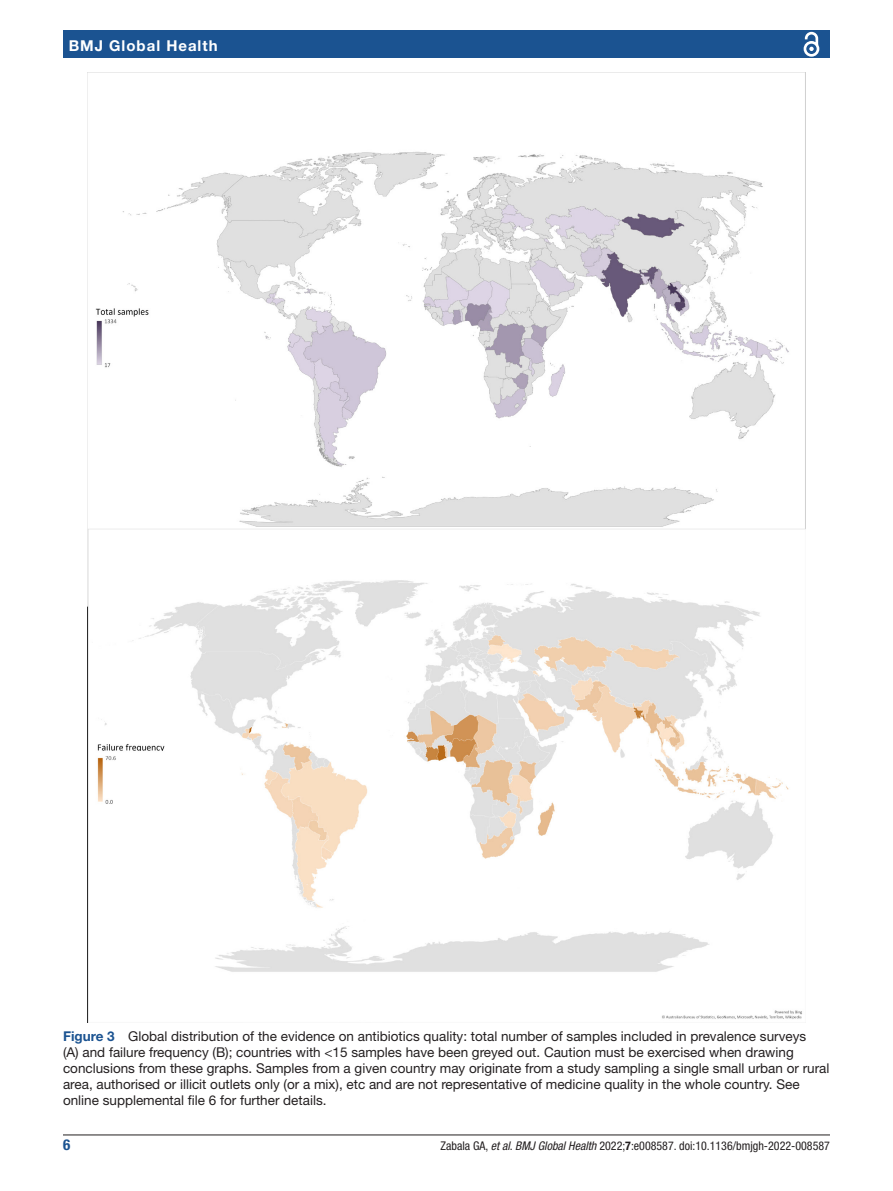
<style>
.page{position:relative;width:893px;height:1191px;background:#fff}
.page>*{position:absolute;margin:0;border:0;box-sizing:border-box;transform-origin:0 0}
.t1{font:700 15px "Helvetica Neue LT Std";letter-spacing:.065em;color:#fff}
.t2{font:700 condensed 15px "Helvetica Neue LT Std";color:#1b5391}
.t3{font:13.5px/16.2px "Helvetica Neue LT Std";color:#231f20}
.t4{font:condensed 12px "Helvetica Neue LT Std";color:#231f20}
.s1{font-weight:700;color:#1b5391}
.s2{font-style:italic}
.s3{font-weight:700}
</style>
<div class="page">
<hr style="left:63px;top:1134px;width:767px;height:1px;background:#231f20">
<div style="left:63px;top:31px;width:767px;height:27px;background:#1b5391"></div>
<svg style="left:803px;top:31px;width:17px;height:26px"></svg>
<img style="left:87px;top:73px;width:719px;height:949px">
<p class="t1" style="left:69px;top:36px;width:150px">BMJ Global Health</p>
<p class="t3" style="left:63px;top:1027px;width:768px"><span class="s1">Figure 3</span> Global distribution of the evidence on antibiotics quality: total number of samples included in prevalence surveys<br>(A) and failure frequency (B); countries with &lt;15 samples have been greyed out. Caution must be exercised when drawing conclusions from these graphs. Samples from a given country may originate from a study sampling a single small urban or rural area, authorised or illicit outlets only (or a mix), etc and are not representative of medicine quality in the whole country. See online supplemental file 6 for further details.</p>
<p class="t2" style="left:63px;top:1135px;width:9px">6</p>
<p class="t4" style="left:441px;top:1138px;width:391px">Zabala GA, <span class="s2">et al</span>. <span class="s2">BMJ Global Health</span> 2022;<span class="s3">7</span>:e008587. doi:10.1136/bmjgh-2022-008587</p>
</div>
